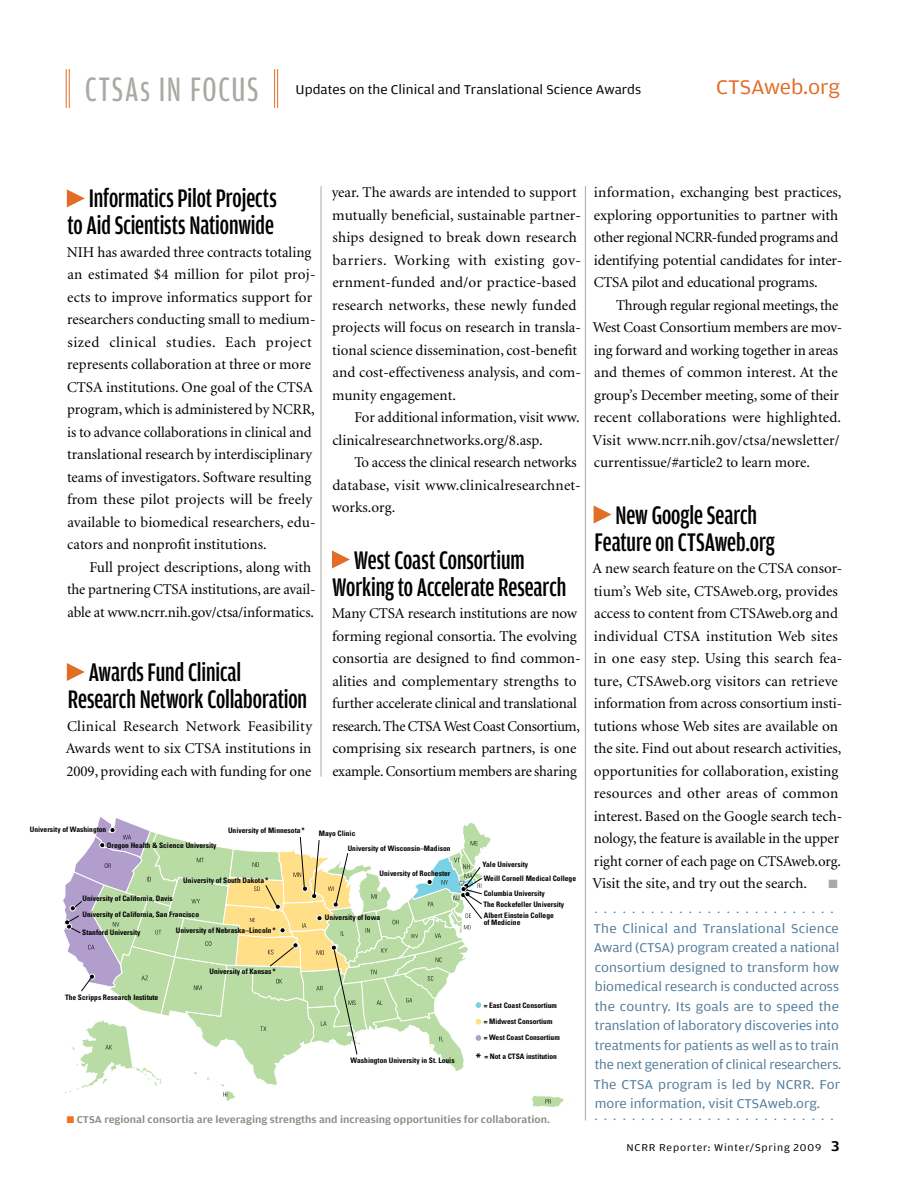
<style>
.page{position:relative;width:918px;height:1188px;background:#fff}
.page>*{position:absolute;margin:0;border:0;box-sizing:border-box;transform-origin:0 0}
.t1{font:36px "Amplitude Comp";letter-spacing:.045em;color:#a8a9a0}
.t2{font:500 27px/27px "Amplitude Comp";letter-spacing:-.005em;color:#000}
.t3{font:21px "Amplitude Wide";letter-spacing:-.005em;color:#e16d27}
.t4{font:15px/22.5px "Minion";color:#000}
.t5{font:15px "Minion";letter-spacing:-.02em;color:#000}
.t6{font:15px "Minion";letter-spacing:.035em;color:#000}
.t7{font:15px "Minion";letter-spacing:.03em;color:#000}
.t8{font:13.5px/19.5px "Amplitude Wide";color:#517b9a}
.t9{font:13.5px "Amplitude Wide";color:#000}
.t10{font:13.5px "Minion";color:#517b9a}
.t11{font:12px "Zapf Dingbats ITC";color:#a8a9a0}
.t12{font:500 10.5px "Amplitude Wide";color:#8b8a7f}
.t13{font:10.5px "Amplitude Wide";letter-spacing:.08em;color:#000}
.t14{font:700 condensed 7.5px/10.9px "Univers";color:#000}
.s1{font-size:12px}
.s2{font-family:"Minion"}
.s3{color:#f36f21}
.s4{font-weight:500;font-size:15px}
</style>
<div class="page">
<svg style="left:531px;top:1095px;width:37px;height:12px"></svg>
<hr style="left:321px;top:186px;width:1px;height:591px;background:#a8a9a0">
<svg style="left:67px;top:189px;width:18px;height:18px"></svg>
<svg style="left:67px;top:663px;width:18px;height:18px"></svg>
<hr style="left:66px;top:69px;width:1px;height:39px;background:#e16d27">
<hr style="left:69px;top:69px;width:1px;height:39px;background:#e16d27">
<hr style="left:274px;top:69px;width:1px;height:39px;background:#e16d27">
<hr style="left:277px;top:69px;width:1px;height:39px;background:#e16d27">
<hr style="left:585px;top:186px;width:1px;height:934px;background:#a8a9a0">
<svg style="left:332px;top:550px;width:18px;height:18px"></svg>
<svg style="left:594px;top:506px;width:18px;height:18px"></svg>
<svg style="left:63px;top:817px;width:428px;height:284px"></svg>
<p class="t1" style="left:85px;top:70px;width:175px">CTSAs IN FOCUS</p>
<p class="t9" style="left:296px;top:82px;width:347px">Updates on the Clinical and Translational Science Awards</p>
<p class="t3" style="left:716px;top:75px;width:126px">CTSAweb.org</p>
<p class="t2" style="left:67px;top:185px;width:211px;text-align:right">Informatics Pilot Projects to Aid Scientists Nationwide</p>
<p class="t4" style="left:67px;top:241px;width:246px">NIH has awarded three contracts totaling</p>
<p class="t4" style="left:67px;top:264px;width:250px">an estimated $4 million for pilot proj-</p>
<p class="t4" style="left:67px;top:286px;width:247px">ects to improve informatics support for</p>
<p class="t4" style="left:67px;top:309px;width:250px">researchers conducting small to medium-</p>
<p class="t6" style="left:67px;top:335px;width:246px">sized clinical studies. Each project</p>
<p class="t4" style="left:67px;top:354px;width:245px">represents collaboration at three or more</p>
<p class="t4" style="left:67px;top:376px;width:247px">CTSA institutions. One goal of the CTSA</p>
<p class="t4" style="left:67px;top:399px;width:249px">program, which is administered by NCRR,</p>
<p class="t4" style="left:67px;top:421px;width:246px">is to advance collaborations in clinical and</p>
<p class="t4" style="left:67px;top:444px;width:247px">translational research by interdisciplinary</p>
<p class="t4" style="left:67px;top:466px;width:246px">teams of investigators. Software resulting</p>
<p class="t4" style="left:67px;top:489px;width:247px">from these pilot projects will be freely</p>
<p class="t4" style="left:67px;top:511px;width:250px">available to biomedical researchers, edu-</p>
<p class="t4" style="left:67px;top:534px;width:201px">cators and nonprofit institutions.</p>
<p class="t4" style="left:89px;top:556px;width:224px">Full project descriptions, along with</p>
<p class="t4" style="left:67px;top:579px;width:250px">the partnering CTSA institutions, are avail-</p>
<p class="t4" style="left:67px;top:601px;width:248px">able at www.ncrr.nih.gov/ctsa/informatics.</p>
<p class="t2" style="left:68px;top:659px;width:241px;text-indent:21px">Awards Fund Clinical<br>Research Network Collaboration</p>
<p class="t4" style="left:66px;top:715px;width:248px;text-align:justify">Clinical Research Network Feasibility Awards went to six CTSA institutions in 2009, providing each with funding for one</p>
<p class="t4" style="left:332px;top:182px;width:247px">year. The awards are intended to support</p>
<p class="t4" style="left:332px;top:204px;width:250px">mutually beneficial, sustainable partner-</p>
<p class="t4" style="left:333px;top:227px;width:246px">ships designed to break down research</p>
<p class="t7" style="left:332px;top:253px;width:250px">barriers. Working with existing gov-</p>
<p class="t4" style="left:332px;top:272px;width:246px">ernment-funded and/or practice-based</p>
<p class="t4" style="left:332px;top:294px;width:246px">research networks, these newly funded</p>
<p class="t4" style="left:332px;top:317px;width:250px">projects will focus on research in transla-</p>
<p class="t4" style="left:332px;top:339px;width:247px">tional science dissemination, cost-benefit</p>
<p class="t4" style="left:333px;top:362px;width:250px">and cost-effectiveness analysis, and com-</p>
<p class="t4" style="left:332px;top:384px;width:125px">munity engagement.</p>
<p class="t4" style="left:354px;top:407px;width:227px">For additional information, visit www.</p>
<p class="t4" style="left:332px;top:429px;width:212px">clinicalresearchnetworks.org/8.asp.</p>
<p class="t4" style="left:354px;top:452px;width:224px">To access the clinical research networks</p>
<p class="t4" style="left:332px;top:474px;width:250px">database, visit www.clinicalresearchnet-</p>
<p class="t4" style="left:332px;top:497px;width:65px">works.org.</p>
<p class="t2" style="left:332px;top:546px;width:236px;text-indent:22px">West Coast Consortium<br>Working to Accelerate Research</p>
<p class="t4" style="left:332px;top:603px;width:250px">Many CTSA research institutions are now forming regional consortia. The evolving consortia are designed to find common&shy;alities and complementary strengths to further accelerate clinical and translational research. The CTSA West Coast Consortium, comprising six research partners, is one example. Consortium members are sharing</p>
<p class="t14" style="left:30px;top:824px;width:78px">University of Washington</p>
<p class="t14" style="left:107px;top:840px;width:111px">Oregon Health &amp; Science University</p>
<p class="t14" style="left:228px;top:824px;width:78px">University of Minnesota *</p>
<p class="t14" style="left:183px;top:875px;width:87px">University of South Dakota *</p>
<p class="t14" style="left:82px;top:893px;width:92px">University of California, Davis</p>
<p class="t14" style="left:82px;top:909px;width:118px">University of California, San Francisco</p>
<p class="t14" style="left:82px;top:927px;width:60px">Stanford University</p>
<p class="t14" style="left:65px;top:992px;width:95px">The Scripps Research Institute</p>
<p class="t14" style="left:176px;top:925px;width:102px">University of Nebraska–Lincoln*</p>
<p class="t14" style="left:209px;top:966px;width:68px">University of Kansas *</p>
<p class="t14" style="left:319px;top:828px;width:38px">Mayo Clinic</p>
<p class="t14" style="left:348px;top:843px;width:104px">University of Wisconsin–Madison</p>
<p class="t14" style="left:380px;top:868px;width:72px">University of Rochester</p>
<p class="t14" style="left:483px;top:858px;width:95px;line-height:13.5px">Yale University<br>Weill Cornell Medical College</p>
<p class="t14" style="left:483px;top:888px;width:82px">Columbia University<br>The Rockefeller University<br>Albert Einstein College</p>
<p class="t14" style="left:484px;top:917px;width:38px">of Medicine</p>
<p class="t14" style="left:325px;top:912px;width:57px">University of Iowa</p>
<p class="t14" style="left:351px;top:1055px;width:106px">Washington University in St. Louis</p>
<p class="t14" style="left:484px;top:997px;width:78px;line-height:15.9px">= East Coast Consortium = Midwest Consortium<br>= West Coast Consortium</p>
<p class="t14" style="left:476px;top:1051px;width:83px"><span class="s1">*</span> = Not a CTSA institution</p>
<p class="t4" style="left:594px;top:182px;width:249px">information, exchanging best practices,</p>
<p class="t4" style="left:594px;top:204px;width:246px">exploring opportunities to partner with</p>
<p class="t5" style="left:594px;top:230px;width:246px">other regional NCRR-funded programs and</p>
<p class="t4" style="left:594px;top:249px;width:250px">identifying potential candidates for inter-</p>
<p class="t4" style="left:594px;top:272px;width:226px">CTSA pilot and educational programs.</p>
<p class="t4" style="left:616px;top:294px;width:224px">Through regular regional meetings, the</p>
<p class="t4" style="left:593px;top:317px;width:251px">West Coast Consortium members are mov-</p>
<p class="t4" style="left:594px;top:339px;width:246px">ing forward and working together in areas</p>
<p class="t4" style="left:594px;top:362px;width:245px">and themes of common interest. At the</p>
<p class="t4" style="left:594px;top:384px;width:246px">group’s December meeting, some of their</p>
<p class="t4" style="left:594px;top:407px;width:249px">recent collaborations were highlighted.</p>
<p class="t4" style="left:592px;top:429px;width:249px">Visit www.ncrr.nih.gov/ctsa/newsletter/</p>
<p class="t4" style="left:594px;top:452px;width:218px">currentissue/#article2 to learn more.</p>
<p class="t2" style="left:595px;top:501px;width:182px;text-align:center">New Google Search<br>Feature on CTSAweb.org</p>
<p class="t4" style="left:592px;top:558px;width:251px">A new search feature on the CTSA consor&shy;tium’s Web site, CTSAweb.org, provides access to content from CTSAweb.org and individual CTSA institution Web sites in one easy step. Using this search fea&shy;ture, CTSAweb.org visitors can retrieve information from across consortium insti&shy;tutions whose Web sites are available on the site. Find out about research activities, opportunities for collaboration, existing resources and other areas of common interest. Based on the Google search tech&shy;nology, the feature is available in the upper right corner of each page on CTSAweb.org.<br>Visit the site, and try out the search.</p>
<p class="t11" style="left:829px;top:878px;width:11px">■</p>
<p class="t8" style="left:593px;top:899px;width:250px"><span class="s2">. . . . . . . . . . . . . . . . . . . . . . . . . .<br></span>The Clinical and Translational Science Award (CTSA) program created a national consortium designed to transform how biomedical research is conducted across the country. Its goals are to speed the translation of laboratory discoveries into treatments for patients as well as to train the next generation of clinical researchers.<br>The CTSA program is led by NCRR. For more information, visit CTSAweb.org.</p>
<p class="t12" style="left:67px;top:1113px;width:485px"><span class="s3">■</span> CTSA regional consortia are leveraging strengths and increasing opportunities for collaboration.</p>
<p class="t10" style="left:594px;top:1109px;width:241px">. . . . . . . . . . . . . . . . . . . . . . . . . .</p>
<p class="t13" style="left:627px;top:1142px;width:215px">NCRR Reporter: Winter/Spring 2009 <span class="s4">3</span></p>
</div>
